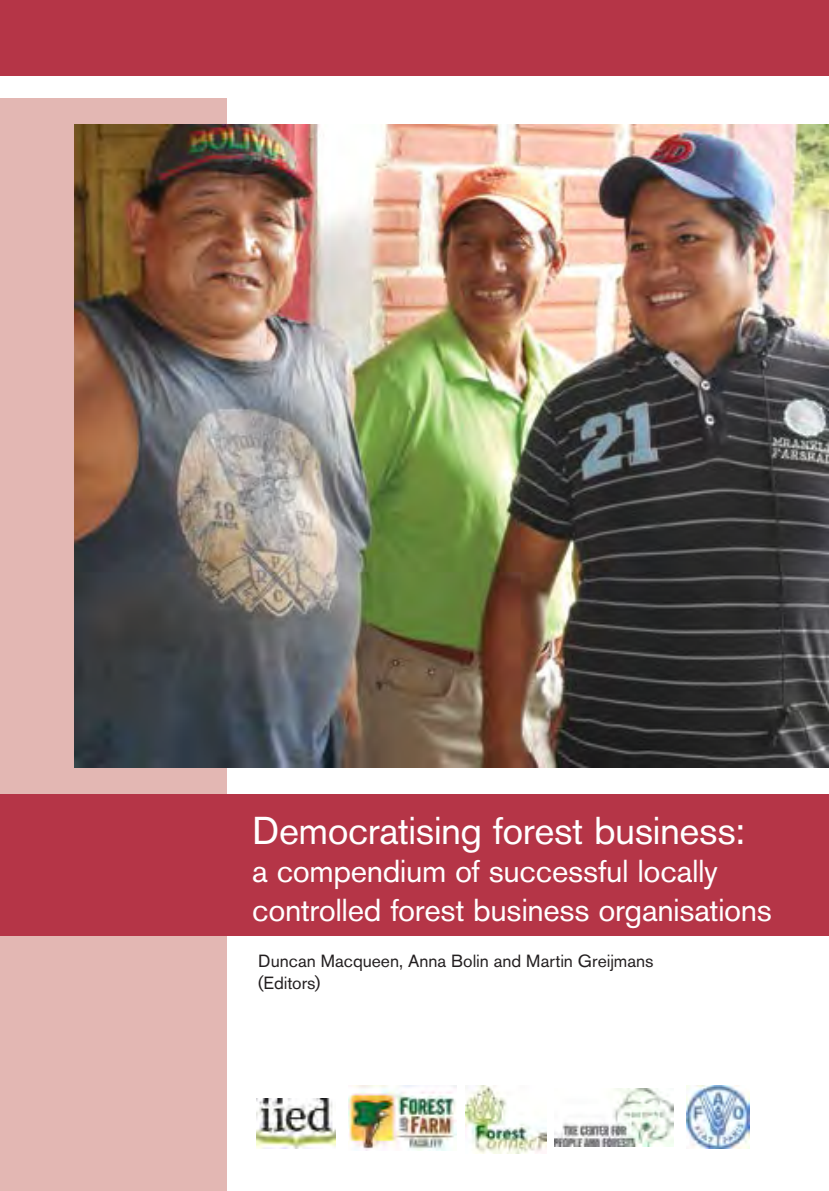
<style>
.page{position:relative;width:829px;height:1191px;background:#fff}
.page>*{position:absolute;margin:0;border:0;box-sizing:border-box;transform-origin:0 0}
.t1{font:38.5px "Akzidenz Grotesk BE";letter-spacing:-.015em;color:#fff}
.t2{font:31.5px/38.5px "Akzidenz Grotesk BE";letter-spacing:-.015em;color:#fff}
.t3{font:17.5px/21px "Akzidenz Grotesk BE";letter-spacing:-.005em;color:#231f20}
</style>
<div class="page">
<div style="left:0;top:0;width:828px;height:75px;background:#b53547"></div>
<div style="left:0;top:98px;width:227px;height:1093px;background:#e3b7b3"></div>
<img style="left:74px;top:124px;width:754px;height:643px">
<div style="left:0;top:794px;width:828px;height:141px;background:#b53547"></div>
<img style="left:257px;top:1098px;width:78px;height:50px">
<img style="left:465px;top:1085px;width:81px;height:68px">
<img style="left:348px;top:1085px;width:108px;height:66px">
<img style="left:554px;top:1088px;width:119px;height:58px">
<img style="left:686px;top:1085px;width:63px;height:63px">
<p class="t1" style="left:252px;top:807px;width:494px">Democratising forest business:</p>
<p class="t2" style="left:252px;top:851px;width:521px">a compendium of successful locally controlled forest business organisations</p>
<p class="t3" style="left:258px;top:950px;width:396px">Duncan Macqueen, Anna Bolin and Martin Greijmans (Editors)</p>
</div>
